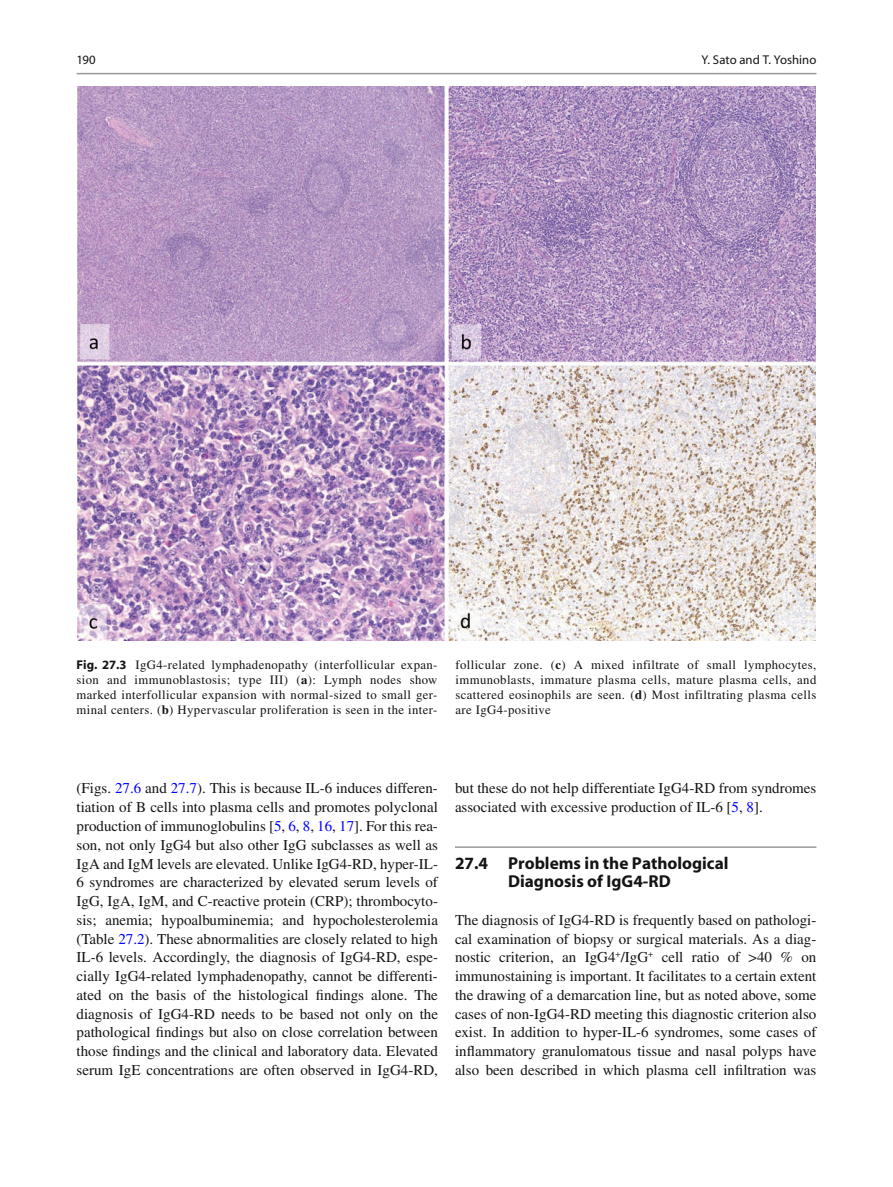
<style>
.page{position:relative;width:893px;height:1187px;background:#fff}
.page>*{position:absolute;margin:0;border:0;box-sizing:border-box;transform-origin:0 0}
.t1{font:700 17.25px/18.8px "Myriad";color:#131413;text-align:center}
.t2{font:15px/18.8px "Times";color:#131413;text-align:justify}
.t3{font:12.75px/15px "Times";letter-spacing:.03em;color:#131413;text-align:justify}
.t4{font:12.75px "Myriad";color:#131413}
.s1{font-family:"Myriad";font-weight:700}
.s2{font-weight:700}
.s3{color:#00f}
</style>
<div class="page">
<hr style="left:455px;top:846px;width:361px;height:1px;background:#989898">
<img style="left:77px;top:87px;width:738px;height:553px">
<hr style="left:77px;top:73px;width:739px;height:1px;background:#989898">
<p class="t4" style="left:77px;top:55px;width:21px">190</p>
<p class="t4" style="left:701px;top:55px;width:116px">Y. Sato and T. Yoshino</p>
<p class="t3" style="left:77px;top:658px;width:362px"><span class="s1">Fig. 27.3</span> IgG4-related lymphadenopathy (interfollicular expan&shy;sion and immunoblastosis; type III) ( <span class="s2">a</span> ): Lymph nodes show marked interfollicular expansion with normal-sized to small ger&shy;minal centers. ( <span class="s2">b</span> ) Hypervascular proliferation is seen in the inter-</p>
<p class="t3" style="left:455px;top:658px;width:362px">follicular zone. ( <span class="s2">c</span> ) A mixed infiltrate of small lymphocytes, immunoblasts, immature plasma cells, mature plasma cells, and scattered eosinophils are seen. ( <span class="s2">d</span> ) Most infiltrating plasma cells are IgG4-positive</p>
<p class="t2" style="left:77px;top:780px;width:363px">(Figs. <span class="s3">27.6</span> and <span class="s3">27.7</span> ). This is because IL-6 induces differen&shy;tiation of B cells into plasma cells and promotes polyclonal production of immunoglobulins [ <span class="s3">5</span> , <span class="s3">6</span> , <span class="s3">8</span> , <span class="s3">16</span> , <span class="s3">17</span> ]. For this rea&shy;son, not only IgG4 but also other IgG subclasses as well as IgA and IgM levels are elevated. Unlike IgG4-RD, hyper-IL-6 syndromes are characterized by elevated serum levels of IgG, IgA, IgM, and C-reactive protein (CRP); thrombocyto&shy;sis; anemia; hypoalbuminemia; and hypocholesterolemia (Table <span class="s3">27.2</span> ). These abnormalities are closely related to high IL-6 levels. Accordingly, the diagnosis of IgG4-RD, espe&shy;cially IgG4-related lymphadenopathy, cannot be differenti&shy;ated on the basis of the histological findings alone. The diagnosis of IgG4-RD needs to be based not only on the pathological findings but also on close correlation between those findings and the clinical and laboratory data. Elevated serum IgE concentrations are often observed in IgG4-RD,</p>
<p class="t2" style="left:455px;top:780px;width:363px">but these do not help differentiate IgG4-RD from syndromes associated with excessive production of IL-6 [ <span class="s3">5</span> , <span class="s3">8</span> ].</p>
<p class="t1" style="left:455px;top:854px;width:275px">27.4 Problems in the Pathological<br>Diagnosis of IgG4-RD</p>
<p class="t2" style="left:455px;top:911px;width:363px">The diagnosis of IgG4-RD is frequently based on pathologi&shy;cal examination of biopsy or surgical materials. As a diag&shy;nostic criterion, an IgG4 <sup>+</sup> /IgG <sup>+</sup> cell ratio of &gt;40 % on immunostaining is important. It facilitates to a certain extent the drawing of a demarcation line, but as noted above, some cases of non-IgG4-RD meeting this diagnostic criterion also exist. In addition to hyper-IL-6 syndromes, some cases of inflammatory granulomatous tissue and nasal polyps have also been described in which plasma cell infiltration was</p>
</div>
